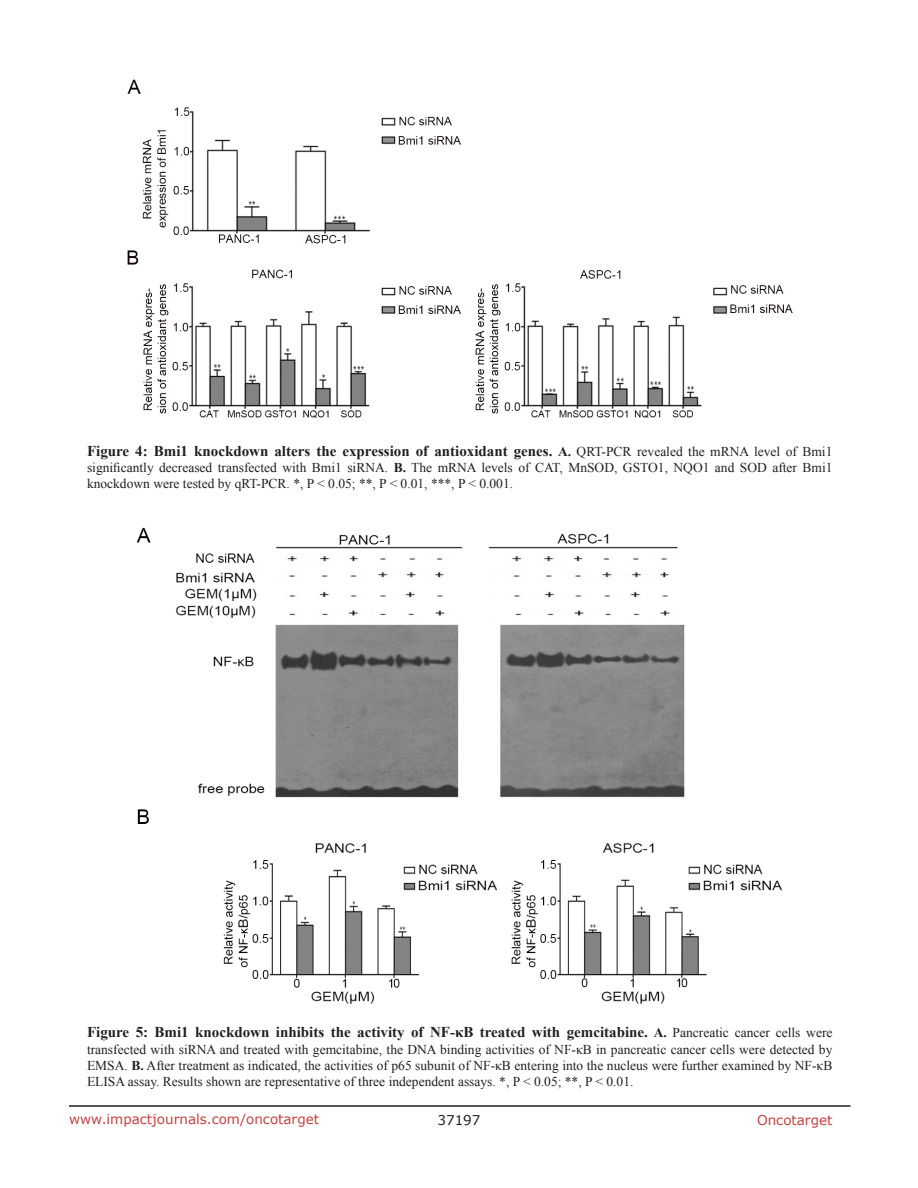
<style>
.page{position:relative;width:918px;height:1188px;background:#fff}
.page>*{position:absolute;margin:0;border:0;box-sizing:border-box;transform-origin:0 0}
.figuretext{font:700 15px "Times New Roman";color:#231f20}
.figuretext-2{font:13.5px/16.2px "Times New Roman";color:#231f20}
.t1{font:13.5px "Verdana";color:#c24141}
.t2{font:13.5px "Verdana";color:#231f20}
.s1{font-size:13.5px}
.s2{font-weight:400;font-size:13.5px}
.s3{font-weight:700}
</style>
<div class="page">
<hr style="left:69px;top:1105px;width:781px;height:2px;background:#231f20">
<img style="left:127px;top:79px;width:666px;height:339px">
<img style="left:136px;top:527px;width:647px;height:477px">
<p class="figuretext" style="left:87px;top:441px;width:747px">Figure 4: Bmi1 knockdown alters the expression of antioxidant genes. <span class="s1">A.</span> <span class="s2">QRT-PCR revealed the mRNA level of Bmi1</span></p>
<p class="figuretext-2" style="left:87px;top:459px;width:747px">significantly decreased transfected with Bmi1 siRNA. <span class="s3">B.</span> The mRNA levels of CAT, MnSOD, GSTO1, NQO1 and SOD after Bmi1 knockdown were tested by qRT-PCR. *, P &lt; 0.05; **, P &lt; 0.01, ***, P &lt; 0.001.</p>
<p class="figuretext" style="left:87px;top:1022px;width:747px">Figure 5: Bmi1 knockdown inhibits the activity of NF-κB treated with gemcitabine. <span class="s1">A.</span> <span class="s2">Pancreatic cancer cells were</span></p>
<p class="figuretext-2" style="left:87px;top:1041px;width:747px;text-align:justify">transfected with siRNA and treated with gemcitabine, the DNA binding activities of NF-κB in pancreatic cancer cells were detected by EMSA. <span class="s3">B.</span> After treatment as indicated, the activities of p65 subunit of NF-κB entering into the nucleus were further examined by NF-κB ELISA assay. Results shown are representative of three independent assays. *, P &lt; 0.05; **, P &lt; 0.01.</p>
<p class="t1" style="left:69px;top:1110px;width:252px">www.impactjournals.com/oncotarget</p>
<p class="t2" style="left:438px;top:1111px;width:44px">37197</p>
<p class="t1" style="left:757px;top:1111px;width:77px">Oncotarget</p>
</div>
